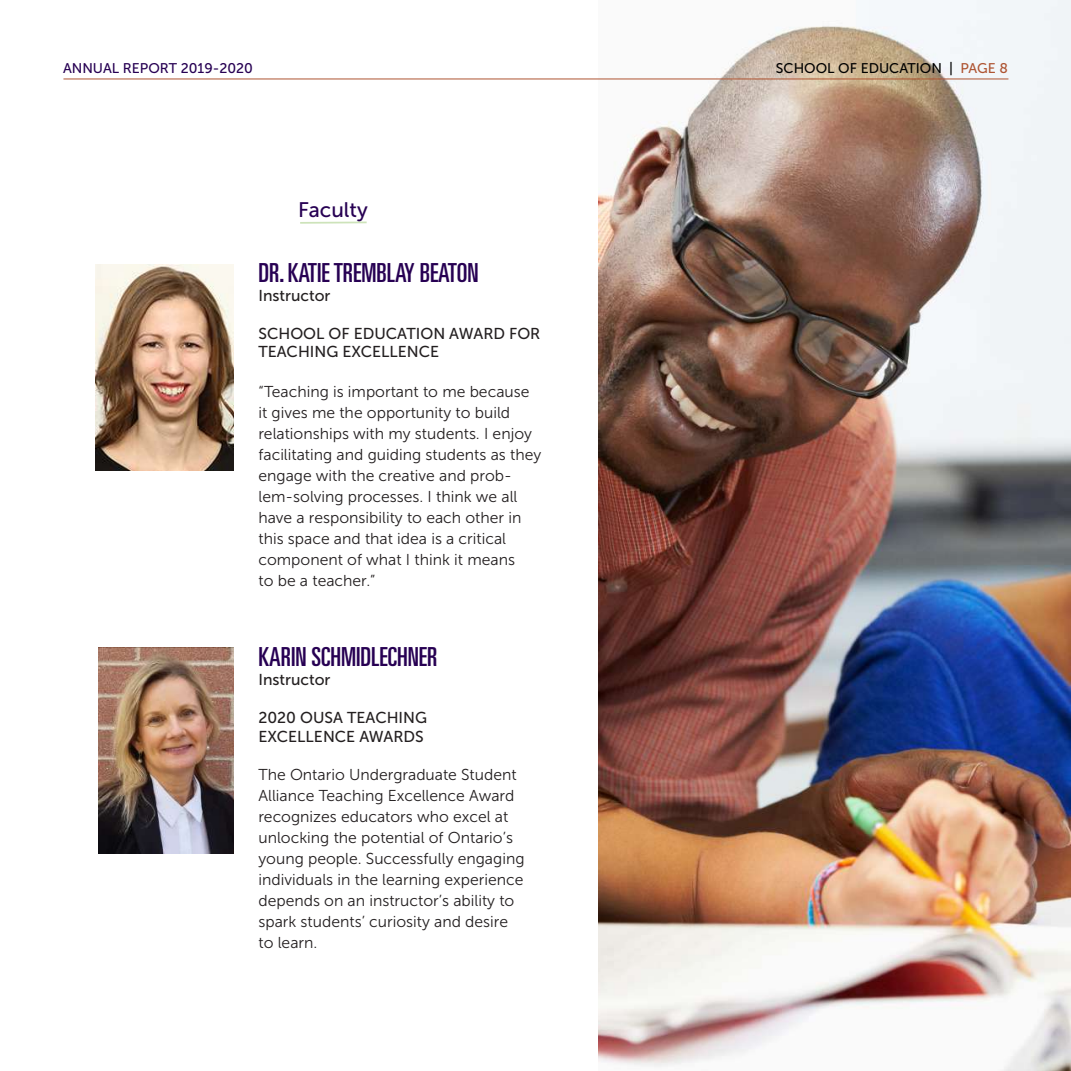
<style>
.page{position:relative;width:1071px;height:1071px;background:#fff}
.page>*{position:absolute;margin:0;border:0;box-sizing:border-box;transform-origin:0 0}
.t1{font:ultra-condensed 26.25px "Univers LT Std";color:#270053}
.t2{font:21px "Museo Sans 500";color:#270053}
.t3{font:15.75px/21px "Museo Sans 300";color:#231f20}
.t4{font:15.75px/18.9px "Museo Sans 500";color:#231f20}
.t5{font:14px "Museo Sans 500";color:#000}
.t6{font:14px "Museo Sans 500";color:#270053}
.s1{color:#ae5432}
</style>
<div class="page">
<img style="left:99px;top:647px;width:135px;height:206px">
<img style="left:96px;top:264px;width:138px;height:207px">
<img style="left:598px;top:0;width:473px;height:1071px">
<hr style="left:63px;top:79px;width:945px;height:1px;background:#ae5432">
<hr style="left:300px;top:222px;width:67px;height:2px;background:#acd18c">
<p class="t6" style="left:63px;top:61px;width:191px">ANNUAL REPORT 2019-2020</p>
<p class="t5" style="left:776px;top:61px;width:234px">SCHOOL OF EDUCATION | <span class="s1">PAGE 8</span></p>
<h2 class="t2" style="left:298px;top:198px;width:71px">Faculty</h2>
<h1 class="t1" style="left:258px;top:258px;width:222px">DR. KATIE TREMBLAY BEATON</h1>
<p class="t4" style="left:258px;top:286px;width:74px">Instructor</p>
<p class="t4" style="left:258px;top:324px;width:283px">SCHOOL OF EDUCATION AWARD FOR<br>TEACHING EXCELLENCE</p>
<p class="t3" style="left:258px;top:382px;width:284px">“Teaching is important to me because it gives me the opportunity to build relationships with my students. I enjoy facilitating and guiding students as they engage with the creative and prob&shy;lem-solving processes. I think we all have a responsibility to each other in this space and that idea is a critical component of what I think it means<br>to be a teacher.”</p>
<h1 class="t1" style="left:258px;top:642px;width:180px">KARIN SCHMIDLECHNER</h1>
<p class="t4" style="left:258px;top:670px;width:74px">Instructor</p>
<p class="t4" style="left:258px;top:708px;width:170px">2020 OUSA TEACHING<br>EXCELLENCE AWARDS</p>
<p class="t3" style="left:258px;top:764px;width:268px">The Ontario Undergraduate Student Alliance Teaching Excellence Award recognizes educators who excel at unlocking the potential of Ontario’s young people. Successfully engaging individuals in the learning experience depends on an instructor’s ability to spark students’ curiosity and desire to learn.</p>
</div>
